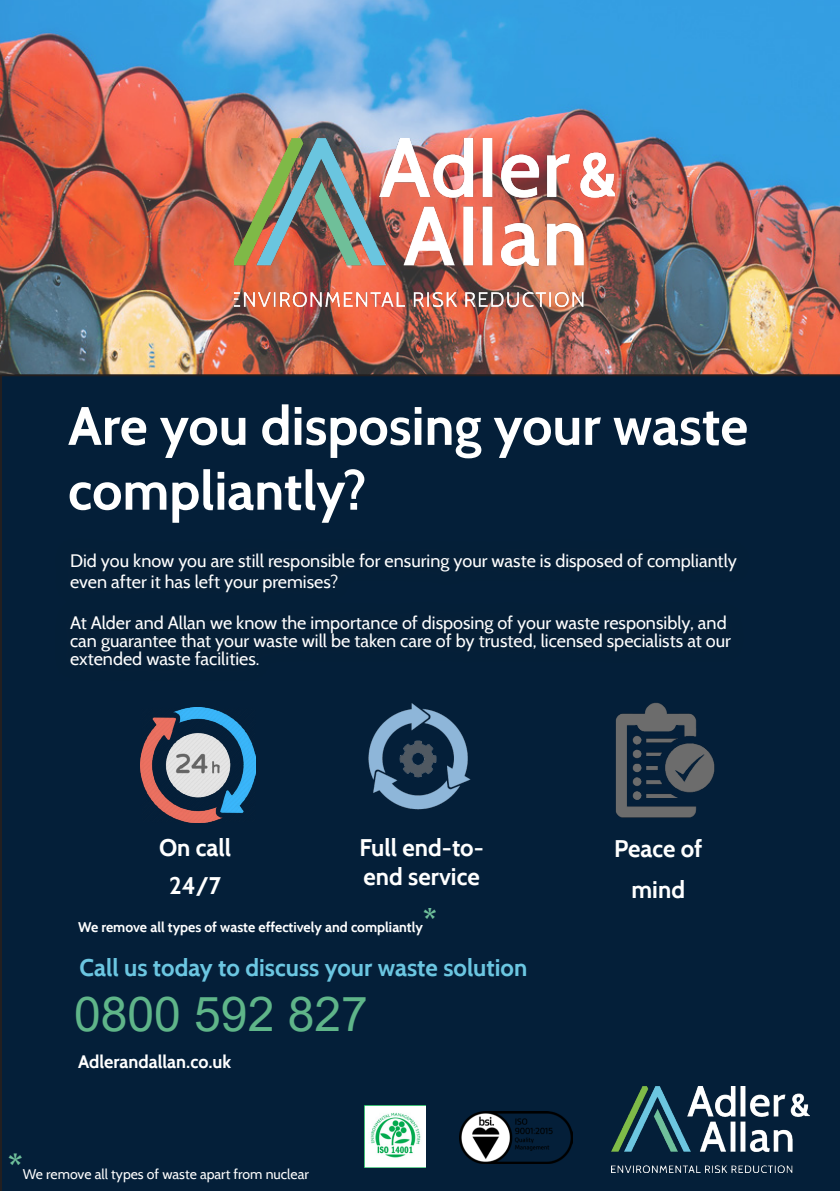
<style>
.page{position:relative;width:840px;height:1191px;background:#fff}
.page>*{position:absolute;margin:0;border:0;box-sizing:border-box;transform-origin:0 0}
.t1{font:700 54px/64.8px "Cabin";color:#fff}
.t2{font:48px "Arial";color:#5fb589}
.t3{font:700 34px "Cabin";color:#6fc09b}
.t4{font:700 32px "Cabin";color:#6fc09b}
.t5{font:700 24px/38.4px "Cabin";color:#fff;text-align:center}
.t6{font:700 24px "Cabin";color:#6bc6e1}
.t7{font:18px/18px "Cabin";color:#fff}
.t8{font:700 18px "Cabin";color:#fff}
.t9{font:700 14px "Cabin";color:#fff}
.t10{font:14px "Cabin";color:#fff}
</style>
<div class="page">
<img style="left:0;top:0;width:839px;height:374px">
<img style="left:234px;top:139px;width:379px;height:167px">
<div style="left:0;top:374px;width:839px;height:817px;background:#041f39"></div>
<div style="left:53px;top:535px;width:700px;height:148px;background:#051f38"></div>
<img style="left:360px;top:700px;width:115px;height:115px">
<img style="left:595px;top:698px;width:125px;height:125px">
<img style="left:140px;top:707px;width:115px;height:115px">
<img style="left:611px;top:1086px;width:198px;height:86px">
<img style="left:459px;top:1111px;width:112px;height:53px">
<img style="left:364px;top:1105px;width:61px;height:62px">
<h1 class="t1" style="left:68px;top:393px;width:681px">Are you disposing your waste compliantly?</h1>
<p class="t7" style="left:70px;top:549px;width:668px;line-height:21.6px">Did you know you are still responsible for ensuring your waste is disposed of compliantly even after it has left your premises?</p>
<p class="t7" style="left:70px;top:613px;width:662px">At Alder and Allan we know the importance of disposing of your waste responsibly, and can guarantee that your waste will be taken care of by trusted, licensed specialists at our extended waste facilities.</p>
<h3 class="t3" style="left:8px;top:1146px;width:17px">*</h3>
<h3 class="t5" style="left:159px;top:828px;width:74px">On call<br>24/7</h3>
<h3 class="t5" style="left:359px;top:833px;width:126px;line-height:28.8px;text-align:left">Full end-to&shy;end service</h3>
<h3 class="t5" style="left:613px;top:828px;width:90px;line-height:40.8px">Peace of mind</h3>
<p class="t9" style="left:78px;top:918px;width:346px">We remove all types of waste effectively and compliantly</p>
<h3 class="t4" style="left:422px;top:901px;width:16px">*</h3>
<h3 class="t6" style="left:79px;top:952px;width:449px">Call us today to discuss your waste solution</h3>
<h2 class="t2" style="left:74px;top:981px;width:295px">0800 592 827</h2>
<p class="t8" style="left:78px;top:1051px;width:154px">Adlerandallan.co.uk</p>
<p class="t10" style="left:23px;top:1165px;width:287px">We remove all types of waste apart from nuclear</p>
</div>
